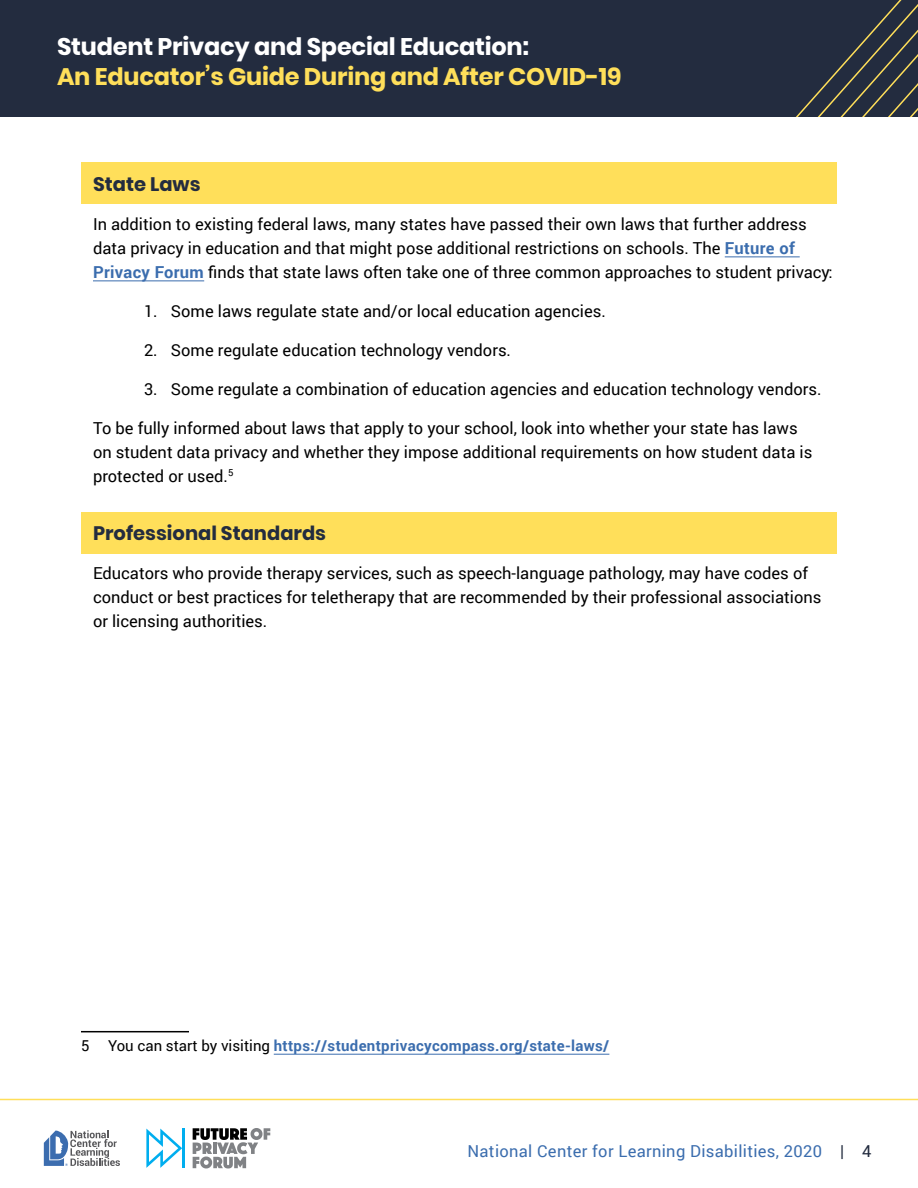
<style>
.page{position:relative;width:918px;height:1188px;background:#fff}
.page>*{position:absolute;margin:0;border:0;box-sizing:border-box;transform-origin:0 0}
.t1{font:700 24px "Poppins";letter-spacing:-.01em;color:#ffdf5a}
.t2{font:700 24px "Poppins";letter-spacing:-.01em;color:#fff}
.t3{font:700 19.5px "Poppins";color:#232c3f}
.t4{font:16.5px/24px "Roboto";color:#000}
.t5{font:16.5px "Roboto";letter-spacing:.02em;color:#3b6dae}
.t6{font:700 15px "Roboto";letter-spacing:.02em;color:#3b6dae}
.s1{font-weight:700;color:#3b6dae}
.s2{font-weight:400;color:#000}
.s3{color:#232c3f}
</style>
<div class="page">
<div style="left:0;top:0;width:918px;height:117px;background:#232c3f"></div>
<svg style="left:796px;top:0;width:122px;height:117px"></svg>
<hr style="left:0;top:1099px;width:918px;height:1px;background:#ffdf5a">
<svg style="left:44px;top:1130px;width:76px;height:36px"></svg>
<svg style="left:193px;top:1128px;width:77px;height:40px"></svg>
<svg style="left:146px;top:1129px;width:36px;height:39px"></svg>
<hr style="left:182px;top:1128px;width:3px;height:40px;background:#00aeef">
<div style="left:81px;top:162px;width:756px;height:42px;background:#ffdf5a"></div>
<hr style="left:725px;top:256px;width:75px;height:1px;background:#3b6dae">
<hr style="left:93px;top:280px;width:111px;height:1px;background:#3b6dae">
<div style="left:81px;top:512px;width:756px;height:41px;background:#ffdf5a"></div>
<hr style="left:81px;top:1031px;width:108px;height:1px;background:#000">
<hr style="left:274px;top:1054px;width:335px;height:1px;background:#3b6dae">
<h1 class="t2" style="left:57px;top:32px;width:474px">Student Privacy and Special Education:</h1>
<h1 class="t1" style="left:57px;top:62px;width:566px">An Educator’s Guide During and After COVID-19</h1>
<p class="t3" style="left:93px;top:173px;width:109px">State Laws</p>
<p class="t4" style="left:93px;top:211px;width:741px">In addition to existing federal laws, many states have passed their own laws that further address data privacy in education and that might pose additional restrictions on schools. The <span class="s1">Future of<br>Privacy Forum</span> finds that state laws often take one of three common approaches to student privacy:</p>
<p class="t4" style="left:144px;top:298px;width:463px">1. Some laws regulate state and/or local education agencies.</p>
<p class="t4" style="left:144px;top:337px;width:369px">2. Some regulate education technology vendors.</p>
<p class="t4" style="left:144px;top:376px;width:679px">3. Some regulate a combination of education agencies and education technology vendors.</p>
<p class="t4" style="left:93px;top:415px;width:721px">To be fully informed about laws that apply to your school, look into whether your state has laws on student data privacy and whether they impose additional requirements on how student data is protected or used.<sup>5</sup></p>
<p class="t3" style="left:93px;top:522px;width:235px">Professional Standards</p>
<p class="t4" style="left:93px;top:561px;width:730px">Educators who provide therapy services, such as speech-language pathology, may have codes of conduct or best practices for teletherapy that are recommended by their professional associations or licensing authorities.</p>
<p class="t6" style="left:81px;top:1035px;width:530px"><span class="s2">5 You can start by visiting</span> https://studentprivacycompass.org/state-laws/</p>
<p class="t5" style="left:467px;top:1139px;width:406px">National Center for Learning Disabilities, 2020 <span class="s3">| 4</span></p>
</div>
